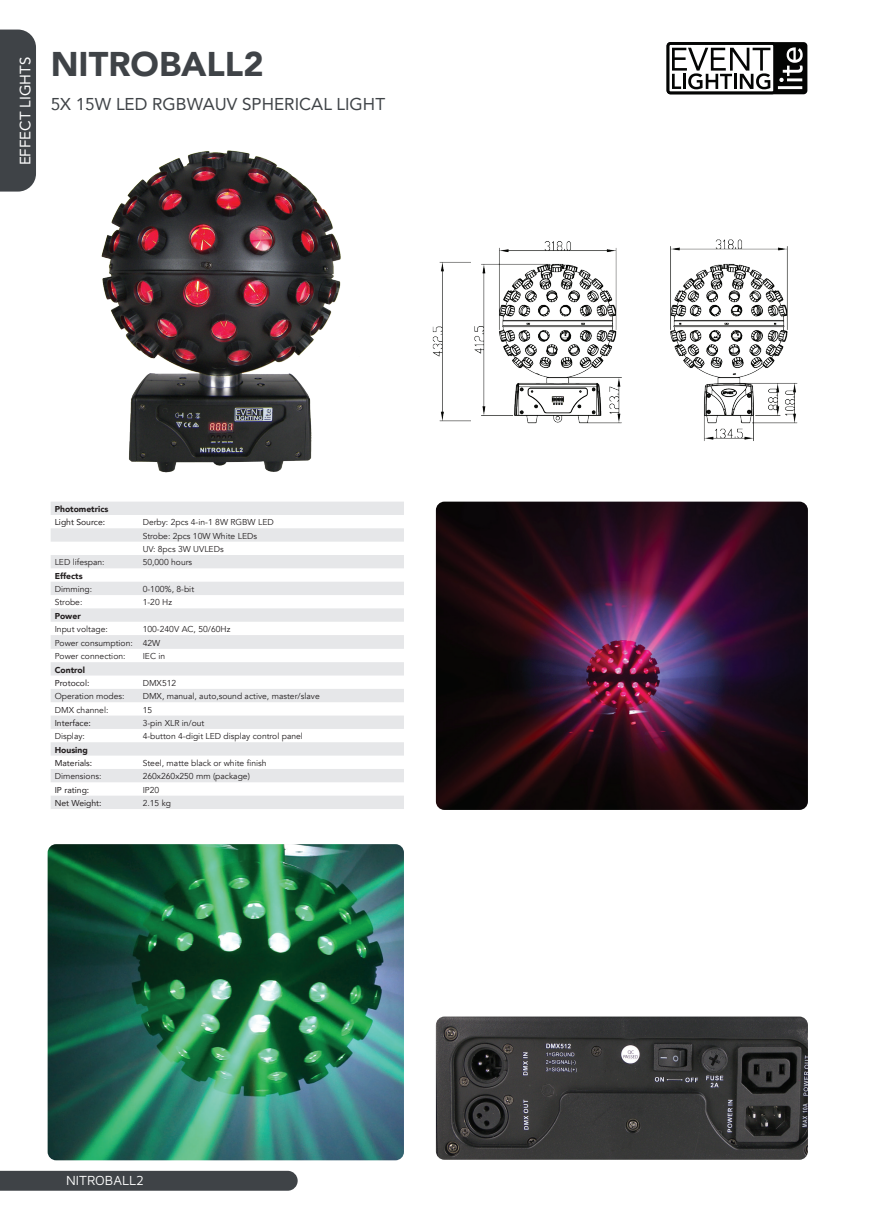
<style>
.page{position:relative;width:893px;height:1212px;background:#fff}
.page>*{position:absolute;margin:0;border:0;box-sizing:border-box;transform-origin:0 0}
.t1{font:900 34.2px "Avenir";color:#3f4347}
.t2{font:17.1px "Avenir";color:#3f4347}
.t3{font:15px "Avenir";color:#fff}
.t4{font:13.5px "Maven Pro";color:#fff}
.t5{font:8.55px/13.4px "Avenir";color:#231f20}
.t6{font:8.55px "Avenir";color:#231f20}
.t7{font:900 8.55px "Avenir";color:#231f20}
</style>
<div class="page">
<div style="left:0;top:1171px;width:298px;height:20px;background:#3f4347"></div>
<div style="left:0;top:30px;width:36px;height:162px;background:#3f4347"></div>
<svg style="left:51px;top:502px;width:353px;height:307px;fill:#eaebed"></svg>
<svg style="left:672px;top:46px;width:131px;height:44px"></svg>
<div style="left:667px;top:42px;width:140px;height:52px;border:3px solid #040504;border-radius:3px"></div>
<img style="left:436px;top:523px;width:372px;height:287px">
<img style="left:48px;top:844px;width:356px;height:316px">
<img style="left:436px;top:1016px;width:372px;height:144px">
<img style="left:101px;top:150px;width:240px;height:323px">
<img style="left:470px;top:239px;width:338px;height:286px">
<img style="left:432px;top:262px;width:38px;height:261px">
<h3 class="t3" style="left:13px;top:165px;width:110px;rotate:-90deg">EFFECT LIGHTS</h3>
<h1 class="t1" style="left:51px;top:35px;width:214px">NITROBALL2</h1>
<h2 class="t2" style="left:51px;top:90px;width:336px">5X 15W LED RGBWAUV SPHERICAL LIGHT</h2>
<p class="t7" style="left:55px;top:502px;width:55px">Photometrics</p>
<p class="t6" style="left:55px;top:515px;width:52px">Light Source:</p>
<p class="t5" style="left:143px;top:516px;width:133px">Derby: 2pcs 4-in-1 8W RGBW LED<br>Strobe: 2pcs 10W White LEDs<br>UV: 8pcs 3W UVLEDs</p>
<p class="t5" style="left:55px;top:556px;width:51px">LED lifespan:</p>
<p class="t5" style="left:143px;top:556px;width:51px">50,000 hours</p>
<p class="t7" style="left:55px;top:568px;width:30px">Effects</p>
<p class="t5" style="left:55px;top:582px;width:39px">Dimming:</p>
<p class="t5" style="left:143px;top:582px;width:53px">0-100%, 8-bit</p>
<p class="t5" style="left:55px;top:596px;width:29px">Strobe:</p>
<p class="t5" style="left:143px;top:596px;width:31px">1-20 Hz</p>
<p class="t7" style="left:55px;top:608px;width:28px">Power</p>
<p class="t5" style="left:55px;top:623px;width:55px">Input voltage:</p>
<p class="t5" style="left:55px;top:622px;width:177px;text-indent:88px">100-240V AC, 50/60Hz<br>Power consumption: 42W<br>Power connection:</p>
<p class="t5" style="left:143px;top:650px;width:24px">IEC in</p>
<p class="t7" style="left:55px;top:662px;width:32px">Control</p>
<p class="t6" style="left:55px;top:676px;width:36px">Protocol:</p>
<p class="t5" style="left:143px;top:676px;width:35px">DMX512</p>
<p class="t5" style="left:55px;top:690px;width:71px">Operation modes:</p>
<p class="t5" style="left:143px;top:690px;width:179px">DMX, manual, auto,sound active, master/slave</p>
<p class="t5" style="left:55px;top:703px;width:55px">DMX channel:</p>
<p class="t5" style="left:143px;top:703px;width:11px">15</p>
<p class="t6" style="left:55px;top:716px;width:38px">Interface:</p>
<p class="t5" style="left:143px;top:716px;width:63px">3-pin XLR in/out</p>
<p class="t5" style="left:55px;top:730px;width:32px">Display:</p>
<p class="t5" style="left:143px;top:730px;width:162px">4-button 4-digit LED display control panel</p>
<p class="t7" style="left:55px;top:742px;width:35px">Housing</p>
<p class="t6" style="left:55px;top:756px;width:39px">Materials:</p>
<p class="t5" style="left:143px;top:756px;width:125px">Steel, matte black or white finish</p>
<p class="t5" style="left:55px;top:770px;width:48px">Dimensions:</p>
<p class="t5" style="left:143px;top:770px;width:109px">260x260x250 mm (package)</p>
<p class="t6" style="left:55px;top:783px;width:36px">IP rating:</p>
<p class="t5" style="left:143px;top:783px;width:18px">IP20</p>
<p class="t6" style="left:55px;top:796px;width:48px">Net Weight:</p>
<p class="t5" style="left:143px;top:796px;width:30px">2.15 kg</p>
<h3 class="t4" style="left:66px;top:1171px;width:79px">NITROBALL2</h3>
</div>
